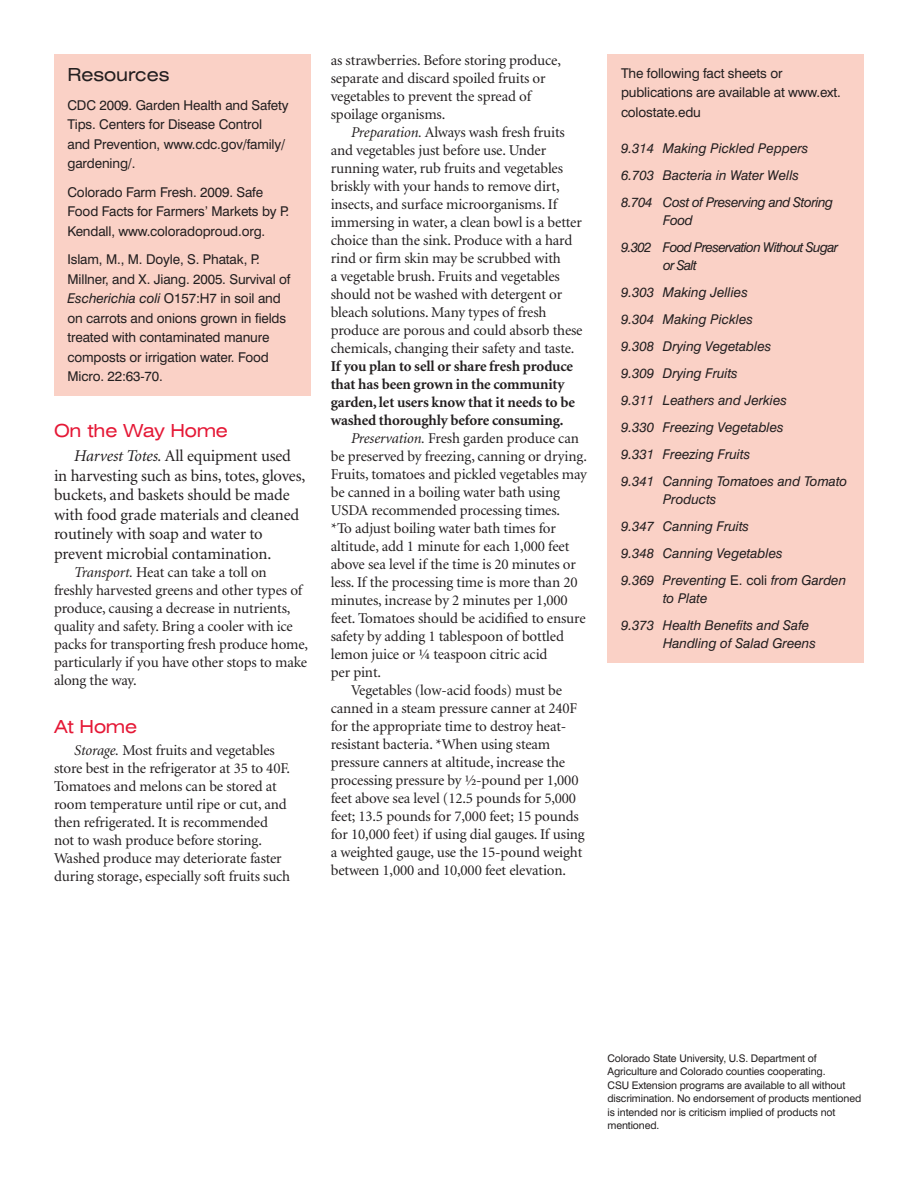
<style>
.page{position:relative;width:918px;height:1188px;background:#fff}
.page>*{position:absolute;margin:0;border:0;box-sizing:border-box;transform-origin:0 0}
.subhead_1{font:expanded 18px "Swiss 721 BT";letter-spacing:-.01em;color:#e51836}
.Sidebar_subhead{font:expanded 18px "Swiss 721 BT";color:#231f20}
.body{font:16.5px/19.5px "Minion";letter-spacing:-.01em;color:#231f20}
.body-2{font:15px/18px "Minion";letter-spacing:-.01em;color:#231f20}
.Sidebar_text{font:13.5px/19.5px "Swiss 721 BT";letter-spacing:-.01em;color:#231f20}
.Callout{font:italic 13.5px/18px "Swiss 721 BT";color:#231f20}
.Callout-2{font:italic 13.5px/18px "Swiss 721 BT";letter-spacing:-.05em;color:#231f20}
.Callout-3{font:italic 13.5px/18px "Swiss 721 BT";letter-spacing:-.03em;color:#231f20}
.furtherance_clause{font:10.5px/13.5px "Swiss 721 BT";letter-spacing:-.01em;color:#231f20}
.s1{font-style:italic}
.s2{font-weight:700}
.s3{font-style:normal}
</style>
<div class="page">
<div style="left:608px;top:54px;width:256px;height:608px;background:#fad1c6"></div>
<div style="left:54px;top:54px;width:256px;height:341px;background:#fad1c6"></div>
<p class="Sidebar_subhead" style="left:68px;top:64px;width:103px">Resources</p>
<p class="Sidebar_text" style="left:68px;top:95px;width:223px">CDC 2009. Garden Health and Safety<br>Tips. Centers for Disease Control<br>and Prevention, www.cdc.gov/family/ gardening/.</p>
<p class="Sidebar_text" style="left:68px;top:182px;width:223px">Colorado Farm Fresh. 2009. Safe<br>Food Facts for Farmers’ Markets by P.<br>Kendall, www.coloradoproud.org.</p>
<p class="Sidebar_text" style="left:68px;top:250px;width:224px">Islam, M., M. Doyle, S. Phatak, P.<br>Millner, and X. Jiang. 2005. Survival of <span class="s1">Escherichia coli</span> O157:H7 in soil and on carrots and onions grown in fields treated with contaminated manure composts or irrigation water. Food Micro. 22:63-70.</p>
<p class="subhead_1" style="left:54px;top:420px;width:176px">On the Way Home</p>
<p class="body" style="left:54px;top:447px;width:253px;text-indent:20px"><span class="s1">Harvest Totes.</span> All equipment used in harvesting such as bins, totes, gloves, buckets, and baskets should be made with food grade materials and cleaned routinely with soap and water to prevent microbial contamination.</p>
<p class="body-2" style="left:54px;top:563px;width:256px;text-indent:20px"><span class="s1">Transport.</span> Heat can take a toll on freshly harvested greens and other types of produce, causing a decrease in nutrients, quality and safety. Bring a cooler with ice packs for transporting fresh produce home, particularly if you have other stops to make along the way.</p>
<p class="subhead_1" style="left:54px;top:715px;width:85px">At Home</p>
<p class="body-2" style="left:54px;top:742px;width:238px;text-indent:20px"><span class="s1">Storage.</span> Most fruits and vegetables store best in the refrigerator at 35 to 40F.<br>Tomatoes and melons can be stored at room temperature until ripe or cut, and then refrigerated. It is recommended not to wash produce before storing.<br>Washed produce may deteriorate faster during storage, especially soft fruits such</p>
<p class="body-2" style="left:331px;top:52px;width:232px">as strawberries. Before storing produce, separate and discard spoiled fruits or vegetables to prevent the spread of spoilage organisms.</p>
<p class="body-2" style="left:331px;top:124px;width:253px;text-indent:20px"><span class="s1">Preparation.</span> Always wash fresh fruits and vegetables just before use. Under running water, rub fruits and vegetables briskly with your hands to remove dirt, insects, and surface microorganisms. If immersing in water, a clean bowl is a better choice than the sink. Produce with a hard rind or firm skin may be scrubbed with<br>a vegetable brush. Fruits and vegetables should not be washed with detergent or bleach solutions. Many types of fresh produce are porous and could absorb these chemicals, changing their safety and taste.<br><span class="s2">If you plan to sell or share fresh produce that has been grown in the community garden, let users know that it needs to be washed thoroughly before consuming.</span></p>
<p class="body-2" style="left:331px;top:430px;width:258px;text-indent:20px"><span class="s1">Preservation.</span> Fresh garden produce can be preserved by freezing, canning or drying.<br>Fruits, tomatoes and pickled vegetables may be canned in a boiling water bath using USDA recommended processing times.<br>*To adjust boiling water bath times for altitude, add 1 minute for each 1,000 feet above sea level if the time is 20 minutes or less. If the processing time is more than 20 minutes, increase by 2 minutes per 1,000 feet. Tomatoes should be acidified to ensure safety by adding 1 tablespoon of bottled lemon juice or ¼ teaspoon citric acid<br>per pint.</p>
<p class="body-2" style="left:331px;top:682px;width:256px;text-indent:20px">Vegetables (low-acid foods) must be canned in a steam pressure canner at 240F for the appropriate time to destroy heat&shy;resistant bacteria. *When using steam pressure canners at altitude, increase the processing pressure by ½-pound per 1,000 feet above sea level (12.5 pounds for 5,000 feet; 13.5 pounds for 7,000 feet; 15 pounds for 10,000 feet) if using dial gauges. If using a weighted gauge, use the 15-pound weight between 1,000 and 10,000 feet elevation.</p>
<p class="Sidebar_text" style="left:621px;top:63px;width:221px">The following fact sheets or publications are available at www.ext. colostate.edu</p>
<p class="Callout" style="left:621px;top:139px;width:189px">9.314 Making Pickled Peppers</p>
<p class="Callout" style="left:621px;top:166px;width:180px">6.703 Bacteria in Water Wells</p>
<p class="Callout-3" style="left:663px;top:193px;width:172px;text-indent:-42px">8.704 Cost of Preserving and Storing<br>Food</p>
<p class="Callout-2" style="left:663px;top:238px;width:177px;text-indent:-42px">9.302 Food Preservation Without Sugar or Salt</p>
<p class="Callout" style="left:621px;top:283px;width:129px">9.303 Making Jellies</p>
<p class="Callout" style="left:621px;top:310px;width:134px">9.304 Making Pickles</p>
<p class="Callout" style="left:621px;top:337px;width:152px">9.308 Drying Vegetables</p>
<p class="Callout" style="left:621px;top:364px;width:118px">9.309 Drying Fruits</p>
<p class="Callout" style="left:621px;top:391px;width:168px">9.311 Leathers and Jerkies</p>
<p class="Callout" style="left:621px;top:418px;width:164px">9.330 Freezing Vegetables</p>
<p class="Callout" style="left:621px;top:445px;width:131px">9.331 Freezing Fruits</p>
<p class="Callout" style="left:663px;top:472px;width:186px;text-indent:-42px">9.341 Canning Tomatoes and Tomato<br>Products</p>
<p class="Callout" style="left:621px;top:517px;width:130px">9.347 Canning Fruits</p>
<p class="Callout" style="left:621px;top:544px;width:163px">9.348 Canning Vegetables</p>
<p class="Callout" style="left:663px;top:571px;width:185px;text-indent:-42px">9.369 Preventing <span class="s3">E. coli</span> from Garden to Plate</p>
<p class="Callout" style="left:663px;top:616px;width:155px;text-indent:-42px">9.373 Health Benefits and Safe<br>Handling of Salad Greens</p>
<p class="furtherance_clause" style="left:608px;top:1051px;width:255px">Colorado State University, U.S. Department of Agriculture and Colorado counties cooperating.<br>CSU Extension programs are available to all without discrimination. No endorsement of products mentioned is intended nor is criticism implied of products not mentioned.</p>
</div>
